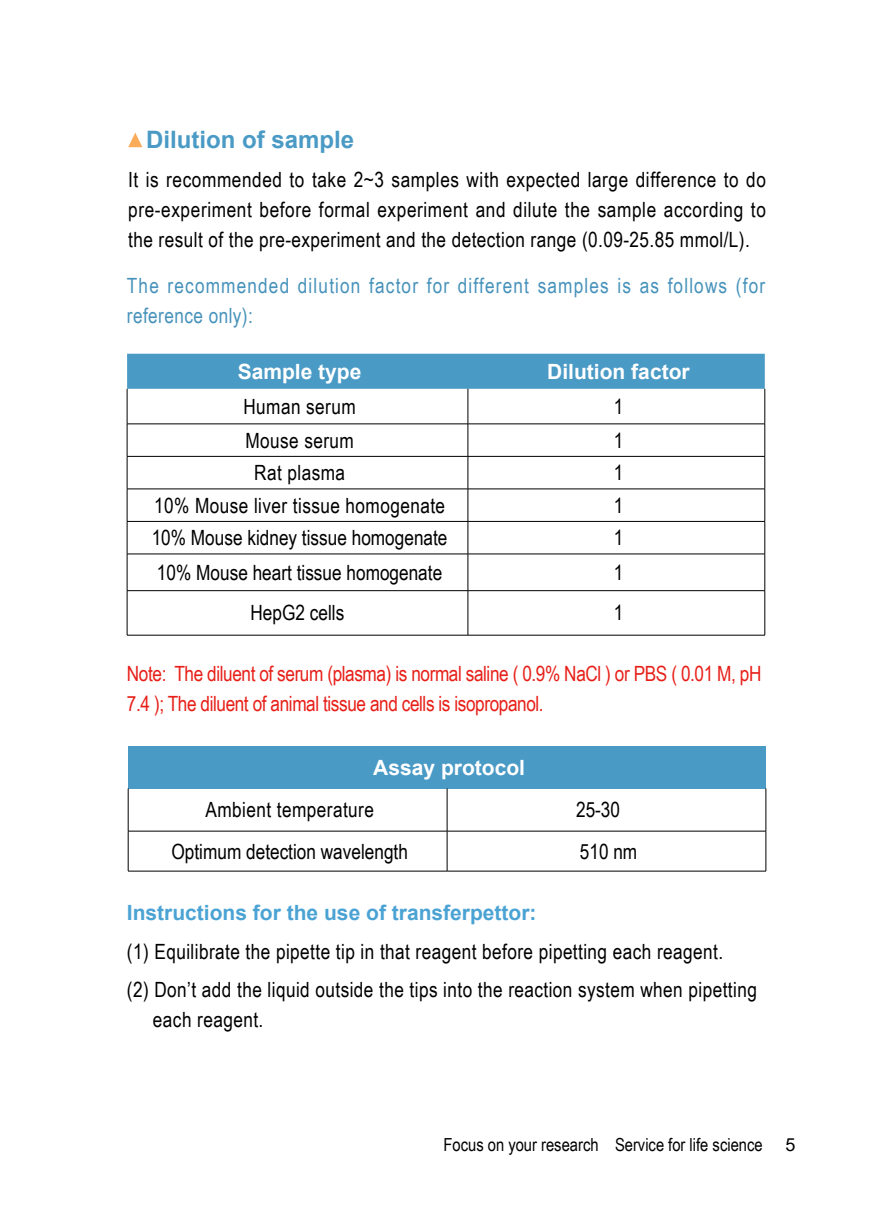
<style>
.page{position:relative;width:893px;height:1208px;background:#fff}
.page>*{position:absolute;margin:0;border:0;box-sizing:border-box;transform-origin:0 0}
.t1{font:700 24px "Arial";color:#4a9ac6}
.t2{font:21px/30px "Arial Narrow";letter-spacing:.02em;color:#000;text-align:justify}
.t3{font:21px/30px "Arial Narrow";letter-spacing:-.02em;color:#e71f18}
.t4{font:21px "Arial Narrow";color:#000}
.t5{font:21px/30px "Arial Narrow";letter-spacing:.055em;color:#4792bb}
.t6{font:700 21px "Arial";color:#4ba3d4}
.t7{font:700 21px "Arial";color:#fff}
.t8{font:18px "Arial Narrow";color:#000}
.t9{font:18px "Arial";color:#000}
</style>
<div class="page">
<div style="left:128px;top:746px;width:638px;height:42px;background:#4a9ac6"></div>
<hr style="left:128px;top:830px;width:319px;height:1px;background:#000">
<hr style="left:447px;top:830px;width:319px;height:1px;background:#000">
<hr style="left:128px;top:870px;width:319px;height:1px;background:#000">
<hr style="left:447px;top:870px;width:319px;height:1px;background:#000">
<hr style="left:128px;top:788px;width:1px;height:43px;background:#000">
<hr style="left:128px;top:831px;width:1px;height:40px;background:#000">
<hr style="left:447px;top:788px;width:1px;height:43px;background:#000">
<hr style="left:765px;top:788px;width:1px;height:43px;background:#000">
<hr style="left:447px;top:831px;width:1px;height:40px;background:#000">
<hr style="left:765px;top:831px;width:1px;height:40px;background:#000">
<svg style="left:128px;top:133px;width:14px;height:14px"></svg>
<div style="left:127px;top:354px;width:638px;height:35px;background:#4a9ac6"></div>
<hr style="left:127px;top:423px;width:341px;height:1px;background:#000">
<hr style="left:468px;top:423px;width:297px;height:1px;background:#000">
<hr style="left:127px;top:389px;width:1px;height:35px;background:#000">
<hr style="left:127px;top:424px;width:1px;height:32px;background:#000">
<hr style="left:127px;top:456px;width:341px;height:1px;background:#000">
<hr style="left:127px;top:456px;width:1px;height:33px;background:#000">
<hr style="left:127px;top:488px;width:341px;height:1px;background:#000">
<hr style="left:127px;top:489px;width:1px;height:32px;background:#000">
<hr style="left:127px;top:521px;width:341px;height:1px;background:#000">
<hr style="left:127px;top:521px;width:1px;height:33px;background:#000">
<hr style="left:127px;top:553px;width:341px;height:1px;background:#000">
<hr style="left:127px;top:554px;width:1px;height:36px;background:#000">
<hr style="left:127px;top:590px;width:341px;height:1px;background:#000">
<hr style="left:127px;top:591px;width:1px;height:44px;background:#000">
<hr style="left:127px;top:634px;width:341px;height:1px;background:#000">
<hr style="left:467px;top:389px;width:1px;height:35px;background:#000">
<hr style="left:764px;top:389px;width:1px;height:35px;background:#000">
<hr style="left:467px;top:424px;width:1px;height:32px;background:#000">
<hr style="left:764px;top:424px;width:1px;height:32px;background:#000">
<hr style="left:468px;top:456px;width:297px;height:1px;background:#000">
<hr style="left:467px;top:456px;width:1px;height:33px;background:#000">
<hr style="left:764px;top:456px;width:1px;height:33px;background:#000">
<hr style="left:468px;top:488px;width:297px;height:1px;background:#000">
<hr style="left:467px;top:489px;width:1px;height:32px;background:#000">
<hr style="left:764px;top:489px;width:1px;height:32px;background:#000">
<hr style="left:468px;top:521px;width:297px;height:1px;background:#000">
<hr style="left:467px;top:521px;width:1px;height:33px;background:#000">
<hr style="left:764px;top:521px;width:1px;height:33px;background:#000">
<hr style="left:468px;top:553px;width:297px;height:1px;background:#000">
<hr style="left:467px;top:554px;width:1px;height:36px;background:#000">
<hr style="left:764px;top:554px;width:1px;height:36px;background:#000">
<hr style="left:468px;top:590px;width:297px;height:1px;background:#000">
<hr style="left:467px;top:591px;width:1px;height:44px;background:#000">
<hr style="left:764px;top:591px;width:1px;height:44px;background:#000">
<hr style="left:468px;top:634px;width:297px;height:1px;background:#000">
<p class="t1" style="left:146px;top:123px;width:210px">Dilution of sample</p>
<p class="t2" style="left:128px;top:164px;width:639px">It is recommended to take 2~3 samples with expected large difference to do pre-experiment before formal experiment and dilute the sample according to the result of the pre-experiment and the detection range (0.09-25.85 mmol/L).</p>
<p class="t5" style="left:127px;top:270px;width:640px">The recommended dilution factor for different samples is as follows (for reference only):</p>
<p class="t7" style="left:238px;top:356px;width:125px">Sample type</p>
<p class="t7" style="left:547px;top:356px;width:144px">Dilution factor</p>
<p class="t2" style="left:243px;top:390px;width:114px">Human serum</p>
<p class="t2" style="left:614px;top:390px;width:11px">1</p>
<p class="t2" style="left:245px;top:424px;width:110px">Mouse serum</p>
<p class="t2" style="left:614px;top:424px;width:11px">1</p>
<p class="t2" style="left:254px;top:457px;width:92px">Rat plasma</p>
<p class="t2" style="left:614px;top:457px;width:11px">1</p>
<p class="t2" style="left:154px;top:489px;width:293px">10% Mouse liver tissue homogenate</p>
<p class="t2" style="left:614px;top:489px;width:11px">1</p>
<p class="t4" style="left:152px;top:522px;width:297px">10% Mouse kidney tissue homogenate</p>
<p class="t2" style="left:614px;top:522px;width:11px">1</p>
<p class="t4" style="left:157px;top:557px;width:287px">10% Mouse heart tissue homogenate</p>
<p class="t2" style="left:614px;top:556px;width:11px">1</p>
<p class="t4" style="left:251px;top:597px;width:95px">HepG2 cells</p>
<p class="t2" style="left:614px;top:597px;width:11px">1</p>
<p class="t3" style="left:127px;top:658px;width:636px">Note: The diluent of serum (plasma) is normal saline ( 0.9% NaCl ) or PBS ( 0.01 M, pH<br>7.4 ); The diluent of animal tissue and cells is isopropanol.</p>
<p class="t7" style="left:373px;top:752px;width:153px">Assay protocol</p>
<p class="t2" style="left:206px;top:794px;width:170px">Ambient temperature</p>
<p class="t2" style="left:576px;top:794px;width:46px">25-30</p>
<p class="t4" style="left:172px;top:836px;width:238px">Optimum detection wavelength</p>
<p class="t2" style="left:580px;top:835px;width:59px">510 nm</p>
<p class="t6" style="left:127px;top:898px;width:411px">Instructions for the use of transferpettor:</p>
<p class="t2" style="left:127px;top:931px;width:631px;line-height:38.4px">(1) Equilibrate the pipette tip in that reagent before pipetting each reagent.<br>(2) Don’t add the liquid outside the tips into the reaction system when pipetting</p>
<p class="t2" style="left:153px;top:1004px;width:112px">each reagent.</p>
<p class="t8" style="left:443px;top:1131px;width:321px">Focus on your research Service for life science</p>
<p class="t9" style="left:785px;top:1132px;width:12px">5</p>
</div>
